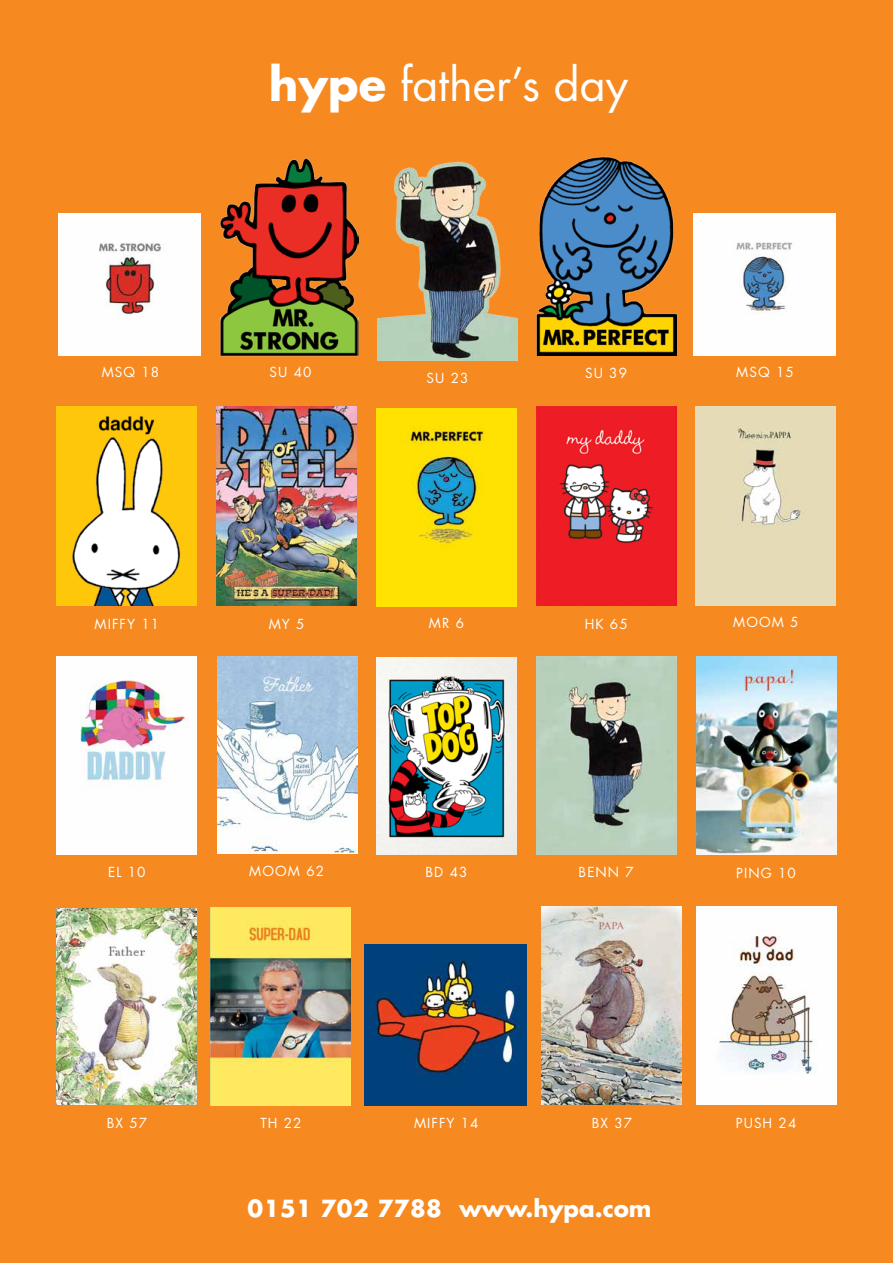
<style>
.page{position:relative;width:893px;height:1263px;background:#f6891f}
.page>*{position:absolute;margin:0;border:0;box-sizing:border-box;transform-origin:0 0}
.t1{font:45px "Futura";color:#fff}
.t2{font:700 22.95px "Futura";letter-spacing:.02em;color:#fff}
.t3{font:13.5px "Futura";letter-spacing:.08em;color:#fff}
.s1{font-weight:700}
</style>
<div class="page">
<img style="left:693px;top:214px;width:142px;height:141px">
<img style="left:57px;top:407px;width:140px;height:198px">
<img style="left:217px;top:407px;width:140px;height:198px">
<img style="left:536px;top:407px;width:140px;height:198px">
<img style="left:376px;top:657px;width:140px;height:197px">
<img style="left:376px;top:408px;width:140px;height:198px">
<img style="left:536px;top:656px;width:140px;height:198px">
<img style="left:696px;top:407px;width:140px;height:198px">
<img style="left:59px;top:214px;width:142px;height:142px">
<img style="left:696px;top:657px;width:140px;height:197px">
<img style="left:378px;top:162px;width:139px;height:198px">
<img style="left:536px;top:157px;width:140px;height:198px">
<img style="left:219px;top:158px;width:140px;height:198px">
<img style="left:217px;top:656px;width:140px;height:197px">
<img style="left:57px;top:656px;width:140px;height:198px">
<img style="left:365px;top:944px;width:161px;height:161px">
<img style="left:542px;top:906px;width:140px;height:199px">
<img style="left:696px;top:906px;width:140px;height:198px">
<img style="left:211px;top:907px;width:140px;height:198px">
<img style="left:57px;top:908px;width:140px;height:197px">
<h1 class="t1" style="left:269px;top:53px;width:361px"><span class="s1">hype</span> father’s day</h1>
<p class="t3" style="left:102px;top:363px;width:59px">MSQ 18</p>
<p class="t3" style="left:270px;top:363px;width:43px">SU 40</p>
<p class="t3" style="left:585px;top:364px;width:43px">SU 39</p>
<p class="t3" style="left:427px;top:369px;width:43px">SU 23</p>
<p class="t3" style="left:736px;top:363px;width:59px">MSQ 15</p>
<p class="t3" style="left:429px;top:613px;width:37px">MR 6</p>
<p class="t3" style="left:95px;top:615px;width:66px">MIFFY 11</p>
<p class="t3" style="left:269px;top:615px;width:37px">MY 5</p>
<p class="t3" style="left:585px;top:615px;width:44px">HK 65</p>
<p class="t3" style="left:733px;top:613px;width:67px">MOOM 5</p>
<p class="t3" style="left:108px;top:862px;width:39px">EL 10</p>
<p class="t3" style="left:249px;top:862px;width:76px">MOOM 62</p>
<p class="t3" style="left:425px;top:862px;width:43px">BD 43</p>
<p class="t3" style="left:579px;top:862px;width:57px">BENN 7</p>
<p class="t3" style="left:736px;top:863px;width:61px">PING 10</p>
<p class="t3" style="left:107px;top:1114px;width:42px">BX 57</p>
<p class="t3" style="left:260px;top:1114px;width:43px">TH 22</p>
<p class="t3" style="left:414px;top:1114px;width:66px">MIFFY 14</p>
<p class="t3" style="left:592px;top:1114px;width:42px">BX 37</p>
<p class="t3" style="left:736px;top:1114px;width:62px">PUSH 24</p>
<h2 class="t2" style="left:248px;top:1192px;width:406px">0151 702 7788 www.hypa.com</h2>
</div>
